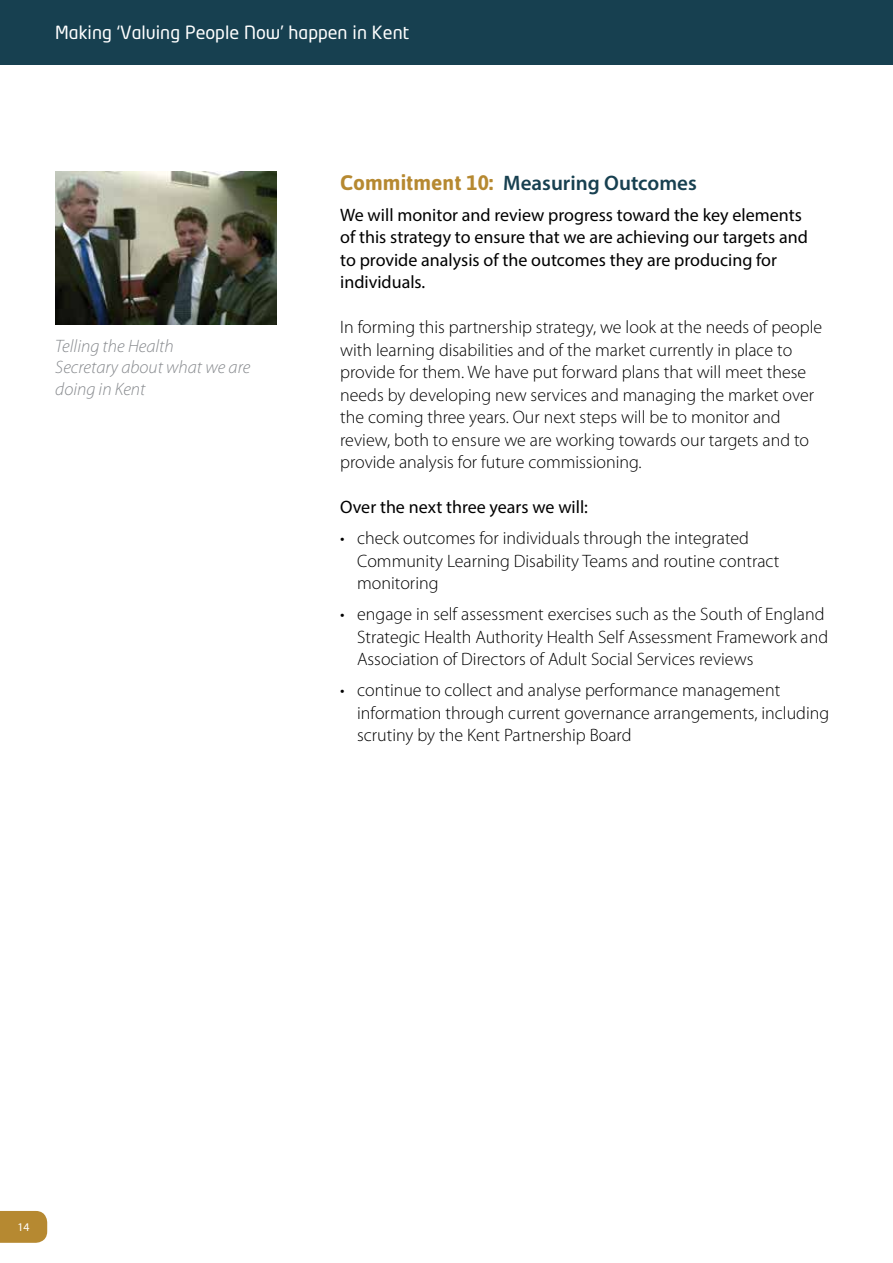
<style>
.page{position:relative;width:893px;height:1263px;background:#fff}
.page>*{position:absolute;margin:0;border:0;box-sizing:border-box;transform-origin:0 0}
.t1{font:600 21px "Myriad Pro";color:#174050}
.t2{font:300 18px/22.5px "Myriad Pro";color:#000}
.t3{font:18px/22.5px "Myriad Pro";color:#000}
.t4{font:italic 300 18px/21.6px "Myriad Pro";color:#878a8e}
.t5{font:18px "Neo Tech";color:#fff}
.t6{font:11.7px "Myriad Pro";color:#fff}
.s1{font-family:"Asap";font-weight:700;color:#b68931}
</style>
<div class="page">
<div style="left:0;top:1211px;width:47px;height:32px;background:#b68931"></div>
<div style="left:0;top:0;width:893px;height:65px;background:#174050"></div>
<img style="left:55px;top:171px;width:222px;height:153px">
<p class="t5" style="left:55px;top:24px;width:355px">Making ‘Valuing People Now’ happen in Kent</p>
<p class="t4" style="left:55px;top:335px;width:197px">Telling the Health<br>Secretary about what we are doing in Kent</p>
<p class="t1" style="left:340px;top:169px;width:358px"><span class="s1">Commitment 10:</span> Measuring Outcomes</p>
<p class="t3" style="left:340px;top:203px;width:469px">We will monitor and review progress toward the key elements of this strategy to ensure that we are achieving our targets and to provide analysis of the outcomes they are producing for individuals.</p>
<p class="t2" style="left:340px;top:316px;width:484px">In forming this partnership strategy, we look at the needs of people with learning disabilities and of the market currently in place to provide for them. We have put forward plans that will meet these needs by developing new services and managing the market over the coming three years. Our next steps will be to monitor and review, both to ensure we are working towards our targets and to provide analysis for future commissioning.</p>
<p class="t3" style="left:340px;top:496px;width:249px">Over the next three years we will:</p>
<p class="t2" style="left:357px;top:527px;width:424px;text-indent:-17px">• check outcomes for individuals through the integrated<br>Community Learning Disability Teams and routine contract monitoring</p>
<p class="t2" style="left:357px;top:603px;width:472px;text-indent:-17px">• engage in self assessment exercises such as the South of England<br>Strategic Health Authority Health Self Assessment Framework and<br>Association of Directors of Adult Social Services reviews</p>
<p class="t2" style="left:357px;top:679px;width:474px;text-indent:-17px">• continue to collect and analyse performance management information through current governance arrangements, including scrutiny by the Kent Partnership Board</p>
<p class="t6" style="left:17px;top:1220px;width:14px">14</p>
</div>
